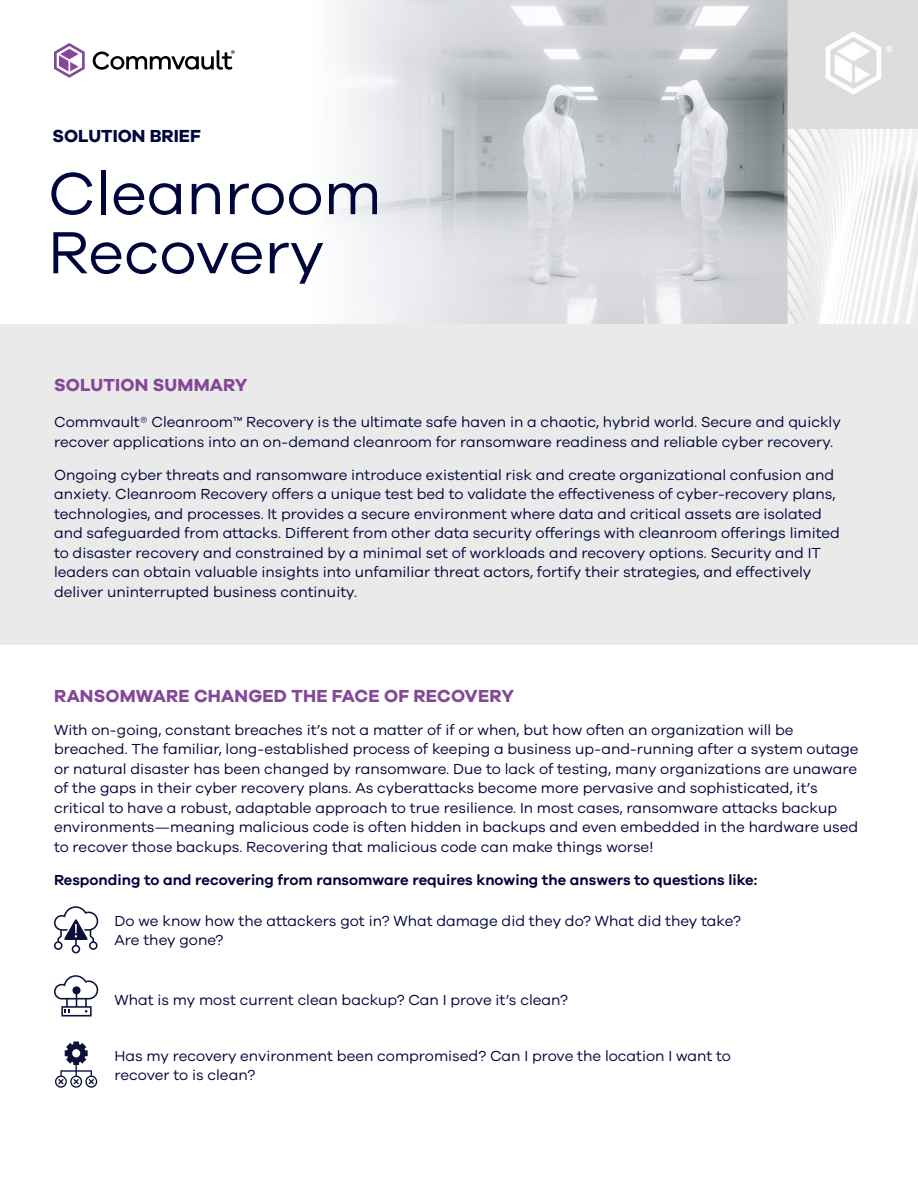
<style>
.page{position:relative;width:918px;height:1188px;background:#fff}
.page>*{position:absolute;margin:0;border:0;box-sizing:border-box;transform-origin:0 0}
.White_Title{font:61.35px "Galano Grotesque";color:#00053b}
.Crocus_Header{font:700 18px "Galano Grotesque";letter-spacing:.01em;color:#844896}
.Collateral_Label_White{font:700 18px "Galano Grotesque";color:#00053b}
.Body_Copy{font:15px/19.5px "Galano Grotesque";color:#00053b}
.Body_Copy-2{font:600 15px "Galano Grotesque";color:#00053b}
</style>
<div class="page">
<img style="left:334px;top:0;width:584px;height:324px">
<div style="left:0;top:324px;width:918px;height:321px;background:#eaeaea"></div>
<svg style="left:54px;top:43px;width:31px;height:35px"></svg>
<svg style="left:92px;top:50px;width:143px;height:20px"></svg>
<svg style="left:54px;top:906px;width:44px;height:47px"></svg>
<svg style="left:54px;top:975px;width:44px;height:41px"></svg>
<svg style="left:55px;top:1042px;width:42px;height:46px"></svg>
<p class="Collateral_Label_White" style="left:52px;top:125px;width:150px">SOLUTION BRIEF</p>
<p class="White_Title" style="left:48px;top:157px;width:335px">Cleanroom</p>
<p class="White_Title" style="left:48px;top:216px;width:278px">Recovery</p>
<p class="Crocus_Header" style="left:54px;top:374px;width:195px">SOLUTION SUMMARY</p>
<p class="Body_Copy" style="left:54px;top:412px;width:788px">Commvault® Cleanroom™ Recovery is the ultimate safe haven in a chaotic, hybrid world. Secure and quickly recover applications into an on-demand cleanroom for ransomware readiness and reliable cyber recovery.</p>
<p class="Body_Copy" style="left:54px;top:465px;width:787px">Ongoing cyber threats and ransomware introduce existential risk and create organizational confusion and anxiety. Cleanroom Recovery offers a unique test bed to validate the effectiveness of cyber-recovery plans, technologies, and processes. It provides a secure environment where data and critical assets are isolated and safeguarded from attacks. Different from other data security offerings with cleanroom offerings limited to disaster recovery and constrained by a minimal set of workloads and recovery options. Security and IT leaders can obtain valuable insights into unfamiliar threat actors, fortify their strategies, and effectively deliver uninterrupted business continuity.</p>
<p class="Crocus_Header" style="left:54px;top:684px;width:461px">RANSOMWARE CHANGED THE FACE OF RECOVERY</p>
<p class="Body_Copy" style="left:54px;top:719px;width:806px">With on-going, constant breaches it’s not a matter of if or when, but how often an organization will be breached. The familiar, long-established process of keeping a business up-and-running after a system outage or natural disaster has been changed by ransomware. Due to lack of testing, many organizations are unaware of the gaps in their cyber recovery plans. As cyberattacks become more pervasive and sophisticated, it’s critical to have a robust, adaptable approach to true resilience. In most cases, ransomware attacks backup environments—meaning malicious code is often hidden in backups and even embedded in the hardware used to recover those backups. Recovering that malicious code can make things worse!</p>
<p class="Body_Copy-2" style="left:54px;top:871px;width:705px">Responding to and recovering from ransomware requires knowing the answers to questions like:</p>
<p class="Body_Copy" style="left:115px;top:911px;width:628px">Do we know how the attackers got in? What damage did they do? What did they take?<br>Are they gone?</p>
<p class="Body_Copy" style="left:115px;top:989px;width:455px">What is my most current clean backup? Can I prove it’s clean?</p>
<p class="Body_Copy" style="left:115px;top:1046px;width:618px">Has my recovery environment been compromised? Can I prove the location I want to recover to is clean?</p>
</div>
